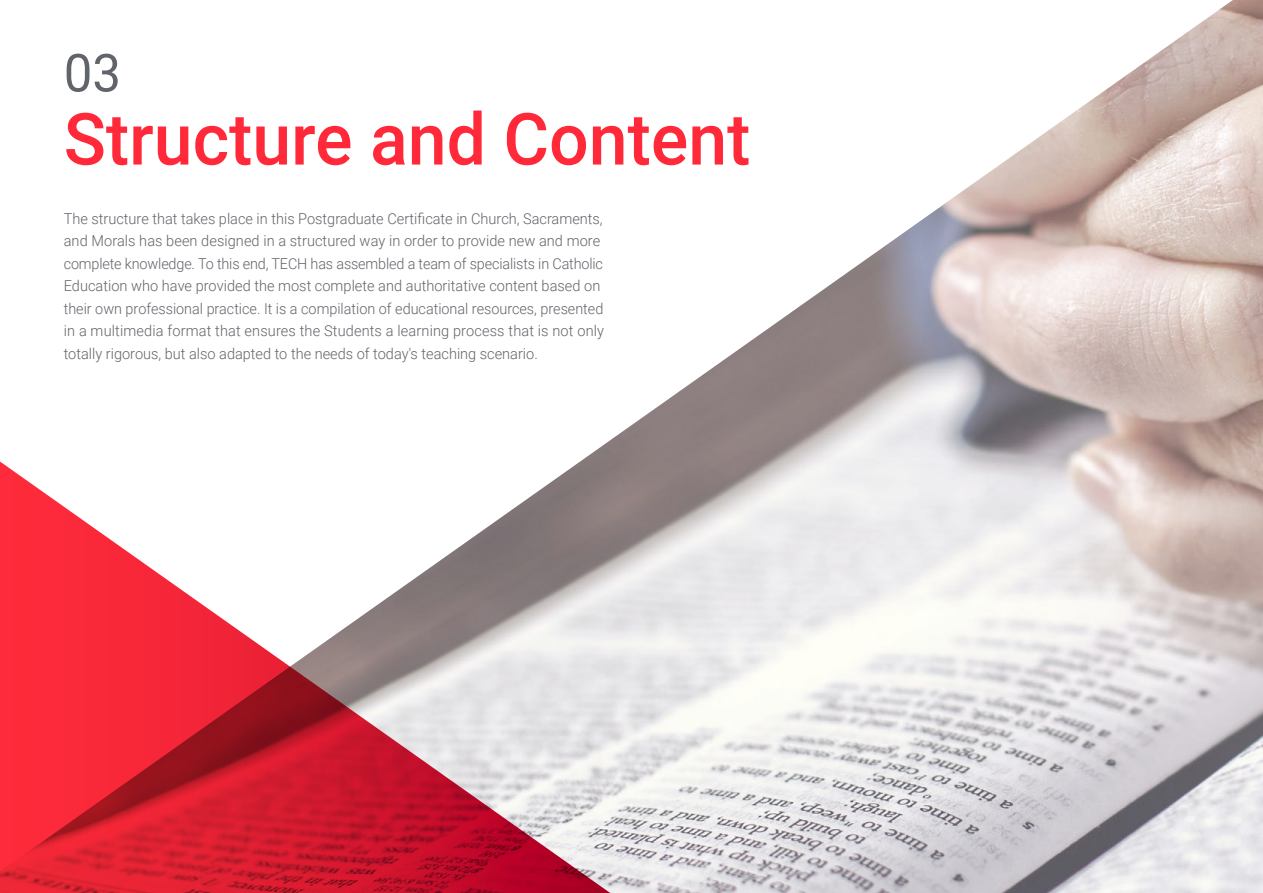
<style>
.page{position:relative;width:1263px;height:893px;background:#fff}
.page>*{position:absolute;margin:0;border:0;box-sizing:border-box;transform-origin:0 0}
.t1{font:500 72px "Roboto";color:#ff293a}
.t2{font:52.5px "Roboto";color:#61646a}
.t3{font:300 15px/22.5px "Roboto";color:#61646a}
</style>
<div class="page">
<img style="left:602px;top:0;width:661px;height:893px">
<svg style="left:0;top:446px;width:640px;height:447px"></svg>
<h2 class="t2" style="left:64px;top:36px;width:59px">03</h2>
<h1 class="t1" style="left:64px;top:89px;width:688px">Structure and Content</h1>
<p class="t3" style="left:64px;top:207px;width:542px">The structure that takes place in this Postgraduate Certificate in Church, Sacraments, and Morals has been designed in a structured way in order to provide new and more complete knowledge. To this end, TECH has assembled a team of specialists in Catholic Education who have provided the most complete and authoritative content based on their own professional practice. It is a compilation of educational resources, presented in a multimedia format that ensures the Students a learning process that is not only totally rigorous, but also adapted to the needs of today's teaching scenario.</p>
</div>
